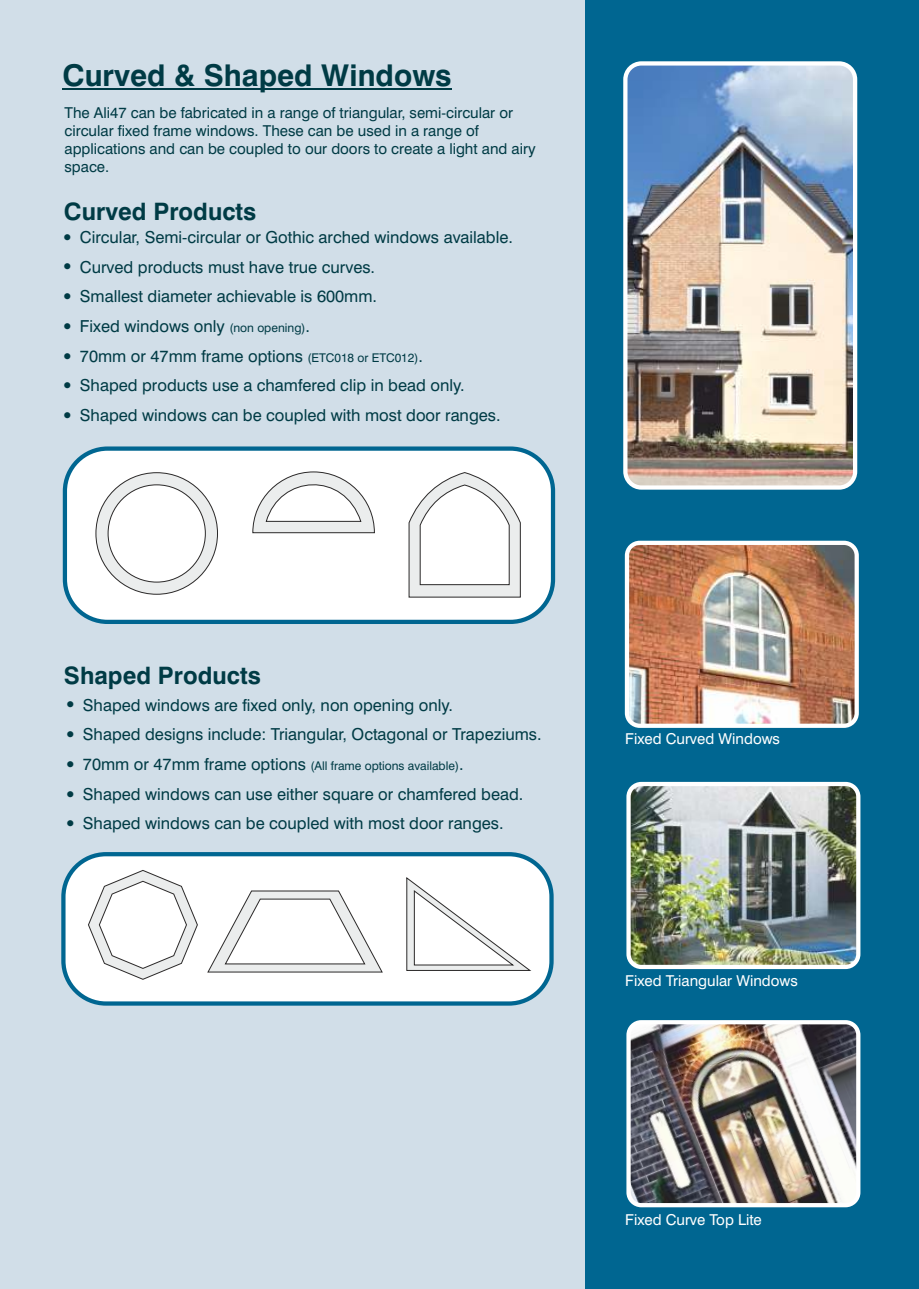
<style>
.page{position:relative;width:919px;height:1289px;background:#fff}
.page>*{position:absolute;margin:0;border:0;box-sizing:border-box;transform-origin:0 0}
.t1{font:700 30px "Swiss 721 BT";color:#003b45}
.t2{font:700 24px "Swiss 721 BT";color:#003b45}
.t3{font:16.5px "Swiss 721 BT";color:#003b45}
.t4{font:15px/18px "Swiss 721 BT";color:#003b45}
.t5{font:15px "Swiss 721 BT";color:#fff}
.t6{font:12px "Swiss 721 BT";color:#003b45}
.s1{font-size:12px}
.s2{font-size:16.5px}
</style>
<div class="page">
<div style="left:0;top:0;width:918px;height:1288px;background:#006691"></div>
<div style="left:0;top:0;width:584px;height:1288px;background:#d1dee8"></div>
<hr style="left:62px;top:89px;width:389px;height:1px;background:#003b45">
<img style="left:628px;top:784px;width:230px;height:182px;border-radius:13px">
<div style="left:626px;top:781px;width:234px;height:188px;border:4px solid #fff;border-radius:13px"></div>
<img style="left:628px;top:1022px;width:230px;height:183px;border-radius:13px">
<div style="left:626px;top:1020px;width:234px;height:187px;border:4px solid #fff;border-radius:13px"></div>
<img style="left:627px;top:543px;width:229px;height:182px;border-radius:13px">
<div style="left:624px;top:540px;width:234px;height:188px;border:4px solid #fff;border-radius:13px"></div>
<div style="left:63px;top:446px;width:492px;height:178px;background:#fff;border:4px solid #006691;border-radius:43px"></div>
<svg style="left:95px;top:472px;width:123px;height:123px"></svg>
<svg style="left:252px;top:471px;width:123px;height:62px"></svg>
<div style="left:61px;top:852px;width:492px;height:153px;background:#fff;border:4px solid #006691;border-radius:43px"></div>
<svg style="left:408px;top:472px;width:113px;height:126px"></svg>
<svg style="left:88px;top:870px;width:110px;height:110px"></svg>
<svg style="left:207px;top:890px;width:176px;height:83px"></svg>
<svg style="left:406px;top:877px;width:125px;height:94px"></svg>
<img style="left:625px;top:63px;width:230px;height:424px;border-radius:16px">
<div style="left:623px;top:61px;width:234px;height:428px;border:4px solid #fff;border-radius:16px"></div>
<h1 class="t1" style="left:62px;top:63px;width:391px">Curved &amp; Shaped Windows</h1>
<p class="t4" style="left:64px;top:105px;width:472px">The Ali47 can be fabricated in a range of triangular, semi-circular or circular fixed frame windows. These can be used in a range of applications and can be coupled to our doors to create a light and airy space.</p>
<h2 class="t2" style="left:64px;top:201px;width:194px">Curved Products</h2>
<p class="t3" style="left:64px;top:230px;width:451px">● Circular, Semi-circular or Gothic arched windows available.</p>
<p class="t3" style="left:64px;top:260px;width:313px">● Curved products must have true curves.</p>
<p class="t3" style="left:64px;top:290px;width:315px">● Smallest diameter achievable is 600mm.</p>
<p class="t3" style="left:64px;top:319px;width:248px">● Fixed windows only <span class="s1">(non opening)</span>.</p>
<p class="t3" style="left:64px;top:349px;width:361px">● 70mm or 47mm frame options <span class="s1">(ETC018 or ETC012)</span>.</p>
<p class="t3" style="left:64px;top:379px;width:402px">● Shaped products use a chamfered clip in bead only.</p>
<p class="t3" style="left:64px;top:408px;width:438px">● Shaped windows can be coupled with most door ranges.</p>
<h2 class="t2" style="left:64px;top:666px;width:198px">Shaped Products</h2>
<p class="t3" style="left:67px;top:698px;width:388px">● Shaped windows are fixed only, non opening only.</p>
<p class="t3" style="left:67px;top:727px;width:476px">● Shaped designs include: Triangular, Octagonal or Trapeziums.</p>
<p class="t6" style="left:67px;top:761px;width:398px">● <span class="s2">70mm or 47mm frame options</span> (All frame options available)<span class="s2">.</span></p>
<p class="t3" style="left:67px;top:787px;width:458px">● Shaped windows can use either square or chamfered bead.</p>
<p class="t3" style="left:67px;top:816px;width:438px">● Shaped windows can be coupled with most door ranges.</p>
<p class="t5" style="left:625px;top:732px;width:156px">Fixed Curved Windows</p>
<p class="t5" style="left:625px;top:975px;width:174px">Fixed Triangular Windows</p>
<p class="t5" style="left:625px;top:1213px;width:138px">Fixed Curve Top Lite</p>
</div>
